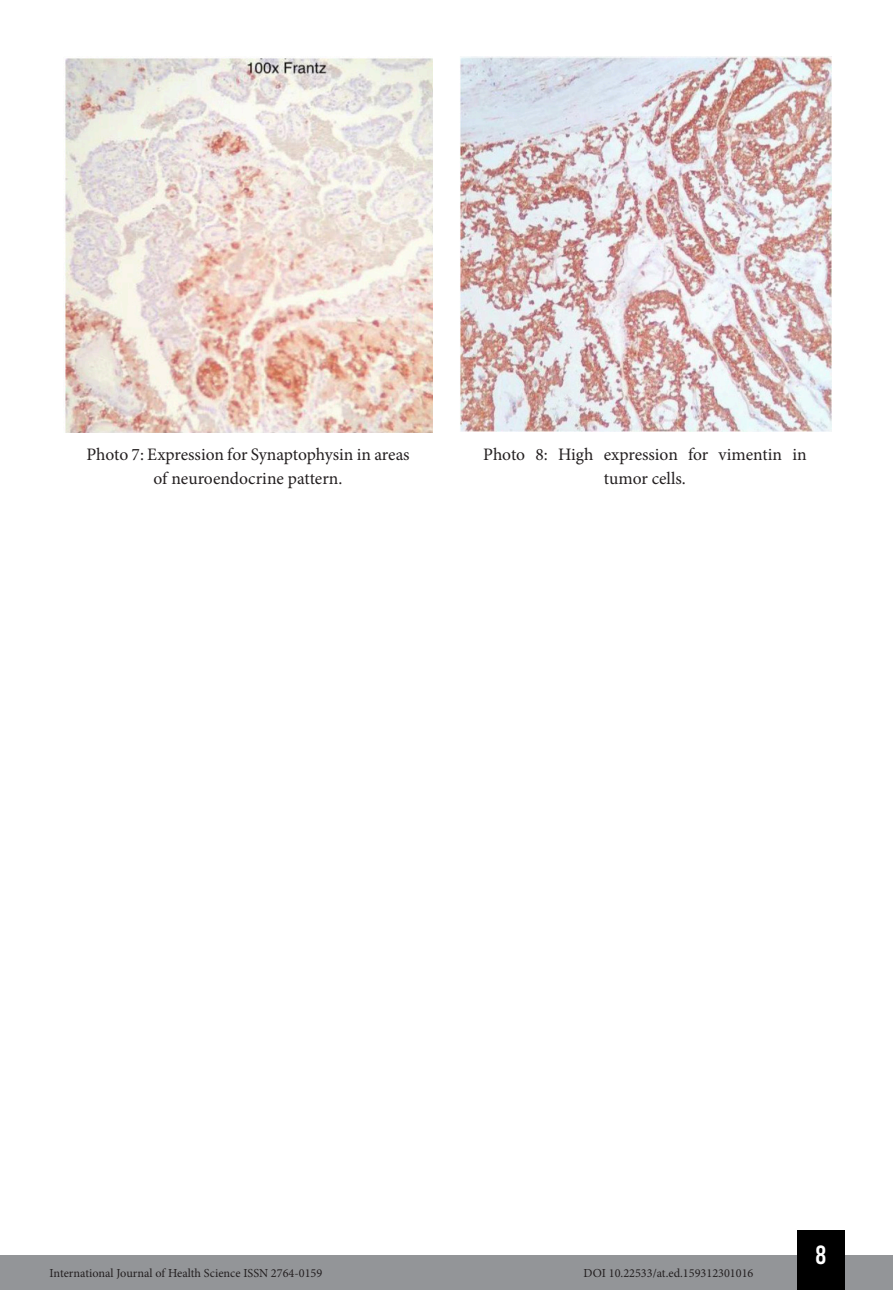
<style>
.page{position:relative;width:893px;height:1290px;background:#fff}
.page>*{position:absolute;margin:0;border:0;box-sizing:border-box;transform-origin:0 0}
.t1{font:26.25px "Bebas Kai";color:#fff}
.Info_Imagem{font:17.5px/24.5px "Minion Pro";letter-spacing:-.005em;color:#231f20;text-align:center}
.t2{font:12.25px "Minion Pro";color:#231f20}
</style>
<div class="page">
<div style="left:0;top:1255px;width:893px;height:35px;background:#939598"></div>
<div style="left:797px;top:1230px;width:48px;height:60px;background:#000"></div>
<img style="left:65px;top:58px;width:367px;height:375px">
<img style="left:460px;top:57px;width:372px;height:374px">
<p class="Info_Imagem" style="left:86px;top:442px;width:325px">Photo 7: Expression for Synaptophysin in areas of neuroendocrine pattern.</p>
<p class="Info_Imagem" style="left:483px;top:442px;width:325px">Photo 8: High expression for vimentin in tumor cells.</p>
<p class="t2" style="left:50px;top:1265px;width:274px">International Journal of Health Science ISSN 2764-0159</p>
<p class="t2" style="left:584px;top:1265px;width:171px">DOI 10.22533/at.ed.159312301016</p>
<h1 class="t1" style="left:816px;top:1241px;width:12px">8</h1>
</div>
